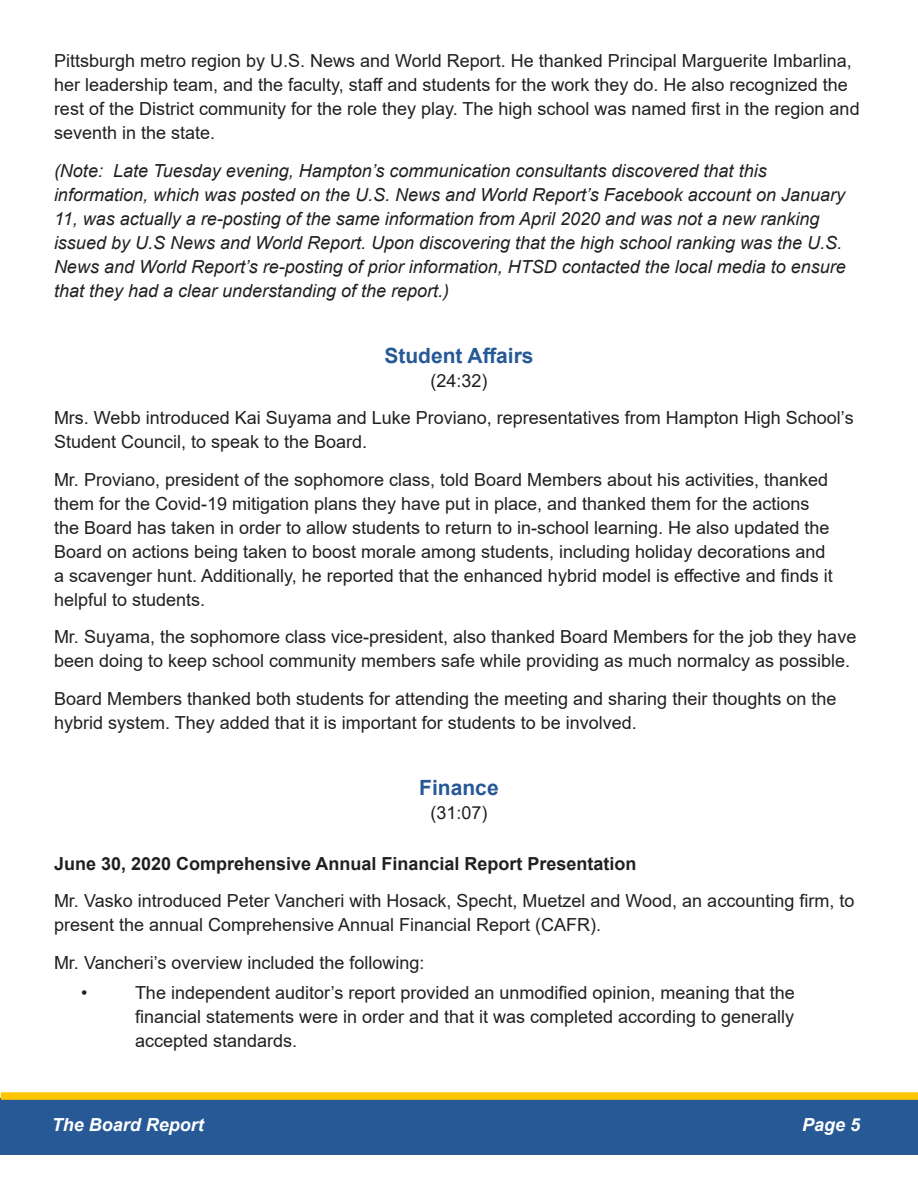
<style>
.page{position:relative;width:918px;height:1188px;background:#fff}
.page>*{position:absolute;margin:0;border:0;box-sizing:border-box;transform-origin:0 0}
.Blue_Heads_Centered{font:700 21px "Arial";color:#265996}
.Body{font:18px/24px "Arial";color:#231f20}
.Body-2{font:italic 18px/24px "Arial";color:#231f20}
.Black_subheads{font:700 18px "Arial";color:#231f20}
.t1{font:italic 700 18px "Arial";color:#fff}
.Timestamps_centered{font:18px "Arial";color:#231f20}
</style>
<div class="page">
<div style="left:0;top:1098px;width:918px;height:57px;background:#265996"></div>
<div style="left:1px;top:1092px;width:917px;height:8px;background:#ffc500"></div>
<p class="Body" style="left:54px;top:49px;width:807px">Pittsburgh metro region by U.S. News and World Report. He thanked Principal Marguerite Imbarlina, her leadership team, and the faculty, staff and students for the work they do. He also recognized the rest of the District community for the role they play. The high school was named first in the region and seventh in the state.</p>
<p class="Body-2" style="left:54px;top:159px;width:793px">(Note: Late Tuesday evening, Hampton’s communication consultants discovered that this information, which was posted on the U.S. News and World Report’s Facebook account on January 11, was actually a re-posting of the same information from April 2020 and was not a new ranking issued by U.S News and World Report. Upon discovering that the high school ranking was the U.S.<br>News and World Report’s re-posting of prior information, HTSD contacted the local media to ensure that they had a clear understanding of the report.)</p>
<p class="Blue_Heads_Centered" style="left:384px;top:340px;width:151px">Student Affairs</p>
<p class="Timestamps_centered" style="left:430px;top:368px;width:59px">(24:32)</p>
<p class="Body" style="left:54px;top:406px;width:801px">Mrs. Webb introduced Kai Suyama and Luke Proviano, representatives from Hampton High School’s<br>Student Council, to speak to the Board.</p>
<p class="Body" style="left:54px;top:467px;width:780px">Mr. Proviano, president of the sophomore class, told Board Members about his activities, thanked them for the Covid-19 mitigation plans they have put in place, and thanked them for the actions the Board has taken in order to allow students to return to in-school learning. He also updated the Board on actions being taken to boost morale among students, including holiday decorations and a scavenger hunt. Additionally, he reported that the enhanced hybrid model is effective and finds it helpful to students.</p>
<p class="Body" style="left:54px;top:625px;width:804px">Mr. Suyama, the sophomore class vice-president, also thanked Board Members for the job they have been doing to keep school community members safe while providing as much normalcy as possible.</p>
<p class="Body" style="left:54px;top:686px;width:784px">Board Members thanked both students for attending the meeting and sharing their thoughts on the hybrid system. They added that it is important for students to be involved.</p>
<p class="Blue_Heads_Centered" style="left:419px;top:772px;width:81px">Finance</p>
<p class="Timestamps_centered" style="left:430px;top:800px;width:59px">(31:07)</p>
<p class="Black_subheads" style="left:54px;top:851px;width:584px">June 30, 2020 Comprehensive Annual Financial Report Presentation</p>
<p class="Body" style="left:54px;top:889px;width:802px">Mr. Vasko introduced Peter Vancheri with Hosack, Specht, Muetzel and Wood, an accounting firm, to present the annual Comprehensive Annual Financial Report (CAFR).</p>
<p class="Body" style="left:54px;top:950px;width:372px">Mr. Vancheri’s overview included the following:</p>
<p class="Body" style="left:81px;top:981px;width:8px">•</p>
<p class="Body" style="left:135px;top:981px;width:661px;text-align:justify">The independent auditor’s report provided an unmodified opinion, meaning that the financial statements were in order and that it was completed according to generally accepted standards.</p>
<p class="t1" style="left:52px;top:1113px;width:154px">The Board Report</p>
<p class="t1" style="left:802px;top:1113px;width:60px">Page 5</p>
</div>
